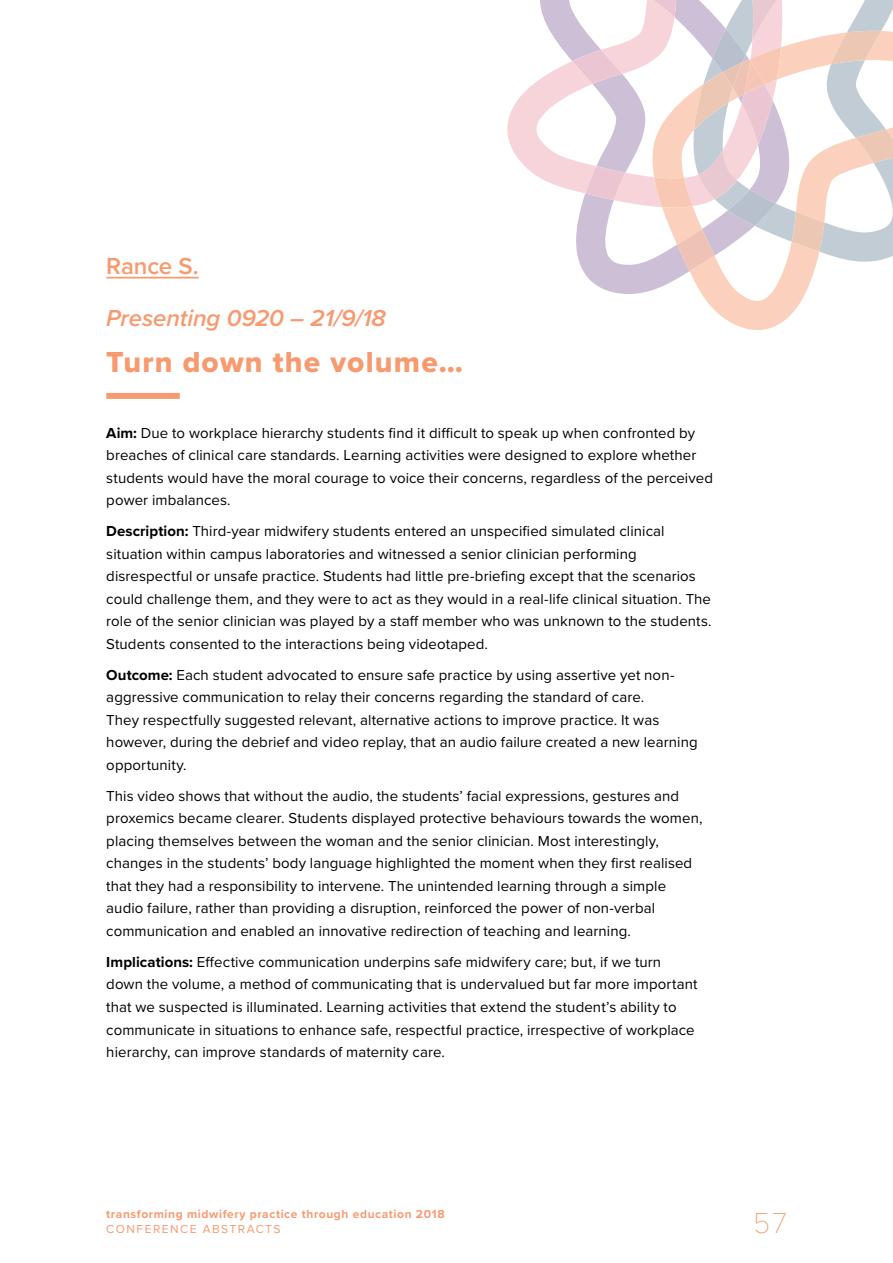
<style>
.page{position:relative;width:893px;height:1263px;background:#fff}
.page>*{position:absolute;margin:0;border:0;box-sizing:border-box;transform-origin:0 0}
.t1{font:30px "Proxima Nova Extrabld";letter-spacing:.04em;color:#f79a6f}
.t2{font:100 30px "Proxima Nova T";color:#f79a6f}
.t3{font:italic 600 24px "Proxima Nova";letter-spacing:-.005em;color:#f79a6f}
.t4{font:600 24px "Proxima Nova";letter-spacing:-.01em;color:#f79a6f}
.t5{font:15px/22.5px "Proxima Nova";letter-spacing:.005em;color:#000}
.t6{font:700 12px "Proxima Nova";letter-spacing:.05em;color:#f79a6f}
.t7{font:12px "Proxima Nova";letter-spacing:.125em;color:#f79a6f}
.s1{font-weight:700}
</style>
<div class="page">
<svg style="left:583px;top:271px;width:79px;height:23px;fill:#ccbfd6"></svg>
<svg style="left:782px;top:0;width:111px;height:31px"></svg>
<svg style="left:507px;top:0;width:275px;height:190px"></svg>
<svg style="left:662px;top:31px;width:231px;height:299px"></svg>
<svg style="left:792px;top:31px;width:101px;height:221px"></svg>
<svg style="left:572px;top:0;width:209px;height:271px"></svg>
<hr style="left:106px;top:277px;width:93px;height:1px;background:#f79a6f">
<div style="left:106px;top:393px;width:74px;height:6px;background:#f79a6f"></div>
<h2 class="t4" style="left:106px;top:248px;width:94px">Rance S.</h2>
<h2 class="t3" style="left:106px;top:300px;width:281px">Presenting 0920 – 21/9/18</h2>
<h1 class="t1" style="left:106px;top:339px;width:358px">Turn down the volume…</h1>
<p class="t5" style="left:106px;top:421px;width:608px"><span class="s1">Aim:</span> Due to workplace hierarchy students find it difficult to speak up when confronted by breaches of clinical care standards. Learning activities were designed to explore whether students would have the moral courage to voice their concerns, regardless of the perceived power imbalances.</p>
<p class="t5" style="left:106px;top:519px;width:607px"><span class="s1">Description:</span> Third-year midwifery students entered an unspecified simulated clinical situation within campus laboratories and witnessed a senior clinician performing disrespectful or unsafe practice. Students had little pre-briefing except that the scenarios could challenge them, and they were to act as they would in a real-life clinical situation. The role of the senior clinician was played by a staff member who was unknown to the students.<br>Students consented to the interactions being videotaped.</p>
<p class="t5" style="left:106px;top:663px;width:593px"><span class="s1">Outcome:</span> Each student advocated to ensure safe practice by using assertive yet non&shy;aggressive communication to relay their concerns regarding the standard of care.<br>They respectfully suggested relevant, alternative actions to improve practice. It was however, during the debrief and video replay, that an audio failure created a new learning opportunity.</p>
<p class="t5" style="left:106px;top:784px;width:598px">This video shows that without the audio, the students’ facial expressions, gestures and proxemics became clearer. Students displayed protective behaviours towards the women, placing themselves between the woman and the senior clinician. Most interestingly, changes in the students’ body language highlighted the moment when they first realised that they had a responsibility to intervene. The unintended learning through a simple audio failure, rather than providing a disruption, reinforced the power of non-verbal communication and enabled an innovative redirection of teaching and learning.</p>
<p class="t5" style="left:106px;top:950px;width:593px"><span class="s1">Implications:</span> Effective communication underpins safe midwifery care; but, if we turn down the volume, a method of communicating that is undervalued but far more important that we suspected is illuminated. Learning activities that extend the student’s ability to communicate in situations to enhance safe, respectful practice, irrespective of workplace hierarchy, can improve standards of maternity care.</p>
<p class="t6" style="left:106px;top:1205px;width:340px">transforming midwifery practice through education 2018</p>
<p class="t7" style="left:106px;top:1220px;width:176px">CONFERENCE ABSTRACTS</p>
<h1 class="t2" style="left:753px;top:1200px;width:35px">57</h1>
</div>
